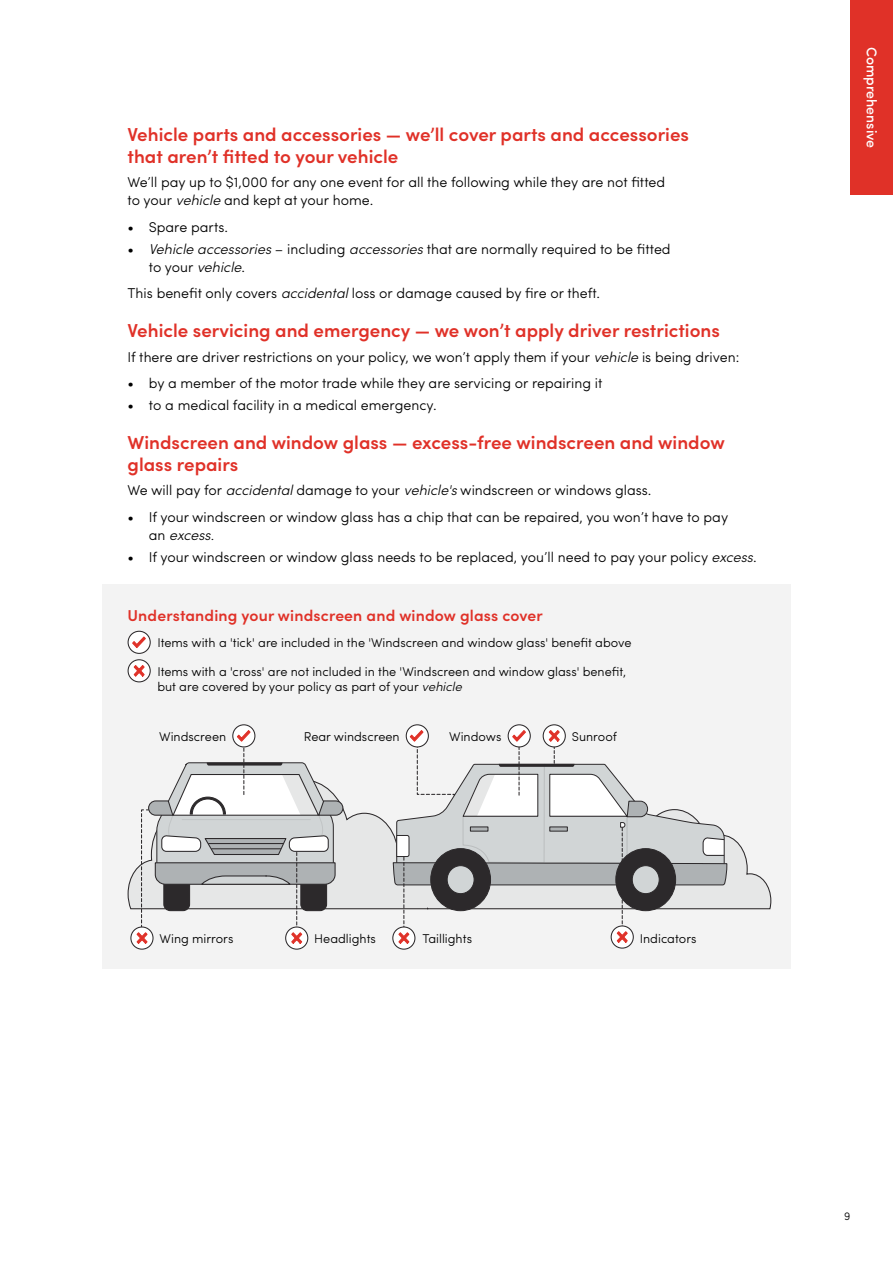
<style>
.page{position:relative;width:893px;height:1263px;background:#fff}
.page>*{position:absolute;margin:0;border:0;box-sizing:border-box;transform-origin:0 0}
.t1{font:600 18.75px/21.8px "Sofia Pro";color:#e03128}
.t2{font:600 15.75px "Sofia Pro";letter-spacing:.01em;color:#e03128}
.t3{font:300 14.25px/18px "Sofia Pro";color:#000}
.t4{font:500 14.25px "Sofia Pro";color:#fff}
.t5{font:300 12.75px/15.8px "Sofia Pro";color:#000}
.t6{font:300 11.25px "Sofia Pro";color:#000}
.s1{font-style:italic}
</style>
<div class="page">
<div style="left:850px;top:0;width:43px;height:195px;background:#e03128"></div>
<div style="left:102px;top:584px;width:689px;height:384px;background:#f3f3f3"></div>
<svg style="left:127px;top:810px;width:645px;height:100px"></svg>
<svg style="left:131px;top:927px;width:22px;height:22px"></svg>
<div style="left:130px;top:926px;width:24px;height:24px;border:1px solid #2c292b;border-radius:50%"></div>
<svg style="left:406px;top:725px;width:22px;height:22px"></svg>
<div style="left:406px;top:724px;width:23px;height:23px;border:1px solid #2c292b;border-radius:50%"></div>
<svg style="left:543px;top:725px;width:22px;height:22px"></svg>
<div style="left:543px;top:724px;width:23px;height:23px;border:1px solid #2c292b;border-radius:50%"></div>
<svg style="left:611px;top:926px;width:22px;height:22px"></svg>
<div style="left:611px;top:925px;width:23px;height:24px;border:1px solid #2c292b;border-radius:50%"></div>
<svg style="left:393px;top:927px;width:22px;height:22px"></svg>
<div style="left:392px;top:926px;width:23px;height:24px;border:1px solid #2c292b;border-radius:50%"></div>
<svg style="left:286px;top:927px;width:22px;height:22px"></svg>
<div style="left:285px;top:926px;width:23px;height:24px;border:1px solid #2c292b;border-radius:50%"></div>
<svg style="left:233px;top:725px;width:22px;height:22px"></svg>
<div style="left:232px;top:724px;width:23px;height:23px;border:1px solid #2c292b;border-radius:50%"></div>
<svg style="left:136px;top:730px;width:208px;height:215px"></svg>
<svg style="left:508px;top:725px;width:22px;height:22px"></svg>
<div style="left:508px;top:724px;width:23px;height:23px;border:1px solid #2c292b;border-radius:50%"></div>
<svg style="left:392px;top:729px;width:336px;height:216px"></svg>
<svg style="left:128px;top:631px;width:22px;height:22px"></svg>
<div style="left:128px;top:631px;width:23px;height:23px;border:1px solid #2c292b;border-radius:50%"></div>
<svg style="left:132px;top:636px;width:14px;height:12px"></svg>
<svg style="left:128px;top:660px;width:22px;height:22px"></svg>
<div style="left:128px;top:659px;width:23px;height:23px;border:1px solid #2c292b;border-radius:50%"></div>
<svg style="left:133px;top:664px;width:12px;height:13px"></svg>
<h1 class="t1" style="left:128px;top:122px;width:563px">Vehicle parts and accessories — we’ll cover parts and accessories that aren’t fitted to your vehicle</h1>
<p class="t3" style="left:128px;top:172px;width:539px">We’ll pay up to $1,000 for any one event for all the following while they are not fitted to your <span class="s1">vehicle</span> and kept at your home.</p>
<p class="t3" style="left:128px;top:217px;width:102px">• Spare parts.</p>
<p class="t3" style="left:149px;top:239px;width:523px;text-indent:-21px">• <span class="s1">Vehicle accessories</span> – including <span class="s1">accessories</span> that are normally required to be fitted to your <span class="s1">vehicle</span>.</p>
<p class="t3" style="left:128px;top:284px;width:474px">This benefit only covers <span class="s1">accidental</span> loss or damage caused by fire or theft.</p>
<h1 class="t1" style="left:128px;top:318px;width:594px">Vehicle servicing and emergency — we won’t apply driver restrictions</h1>
<p class="t3" style="left:128px;top:347px;width:613px">If there are driver restrictions on your policy, we won’t apply them if your <span class="s1">vehicle</span> is being driven:</p>
<p class="t3" style="left:128px;top:373px;width:477px">• by a member of the motor trade while they are servicing or repairing it</p>
<p class="t3" style="left:128px;top:395px;width:311px">• to a medical facility in a medical emergency.</p>
<h1 class="t1" style="left:128px;top:430px;width:599px">Windscreen and window glass — excess-free windscreen and window glass repairs</h1>
<p class="t3" style="left:128px;top:480px;width:525px">We will pay for <span class="s1">accidental</span> damage to your <span class="s1">vehicle's</span> windscreen or windows glass.</p>
<p class="t3" style="left:149px;top:507px;width:581px;text-indent:-21px">• If your windscreen or window glass has a chip that can be repaired, you won’t have to pay an <span class="s1">excess.</span></p>
<p class="t3" style="left:128px;top:547px;width:631px">• If your windscreen or window glass needs to be replaced, you’ll need to pay your policy <span class="s1">excess</span>.</p>
<p class="t2" style="left:128px;top:603px;width:417px">Understanding your windscreen and window glass cover</p>
<p class="t5" style="left:157px;top:634px;width:476px">Items with a 'tick' are included in the 'Windscreen and window glass' benefit above</p>
<p class="t5" style="left:157px;top:662px;width:470px">Items with a 'cross' are not included in the 'Windscreen and window glass' benefit, but are covered by your policy as part of your <span class="s1">vehicle</span></p>
<p class="t5" style="left:159px;top:728px;width:69px">Windscreen</p>
<p class="t5" style="left:304px;top:728px;width:97px">Rear windscreen</p>
<p class="t5" style="left:449px;top:728px;width:54px">Windows</p>
<p class="t5" style="left:572px;top:728px;width:47px">Sunroof</p>
<p class="t5" style="left:160px;top:929px;width:75px">Wing mirrors</p>
<p class="t5" style="left:314px;top:929px;width:63px">Headlights</p>
<p class="t5" style="left:422px;top:929px;width:51px">Taillights</p>
<p class="t5" style="left:640px;top:929px;width:58px">Indicators</p>
<p class="t4" style="left:882px;top:47px;width:103px;rotate:90deg">Comprehensive</p>
<p class="t6" style="left:844px;top:1208px;width:8px">9</p>
</div>
